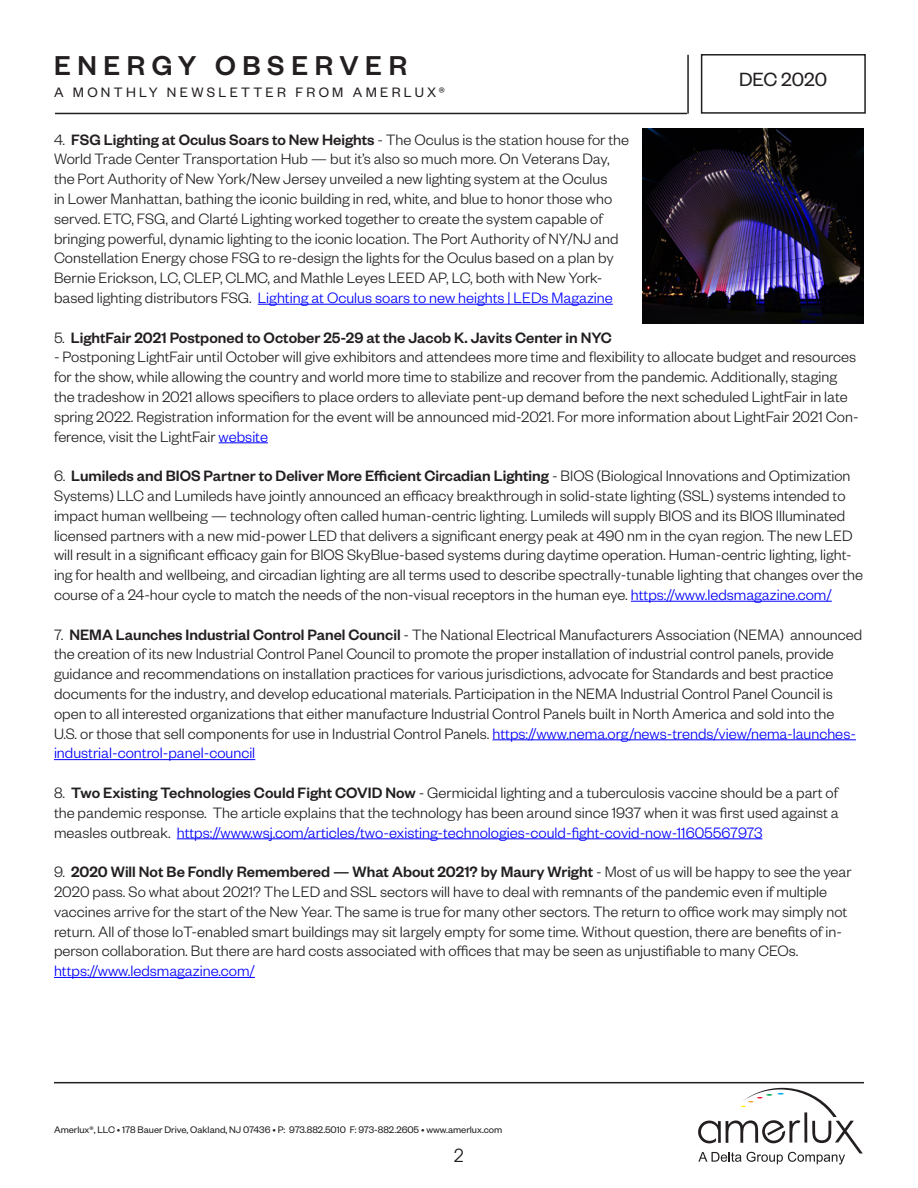
<style>
.page{position:relative;width:918px;height:1188px;background:#fff}
.page>*{position:absolute;margin:0;border:0;box-sizing:border-box;transform-origin:0 0}
.t1{font:500 30px "Founders Grotesk";letter-spacing:.22em;color:#231f20}
.t2{font:21px "Founders Grotesk";color:#231f20}
.t3{font:18px "Avant Garde";color:#231f20}
.t4{font:300 16.5px/19.8px "Founders Grotesk";color:#231f20}
.t5{font:500 16.5px "Founders Grotesk";color:#231f20}
.t6{font:300 16.5px "Founders Grotesk";color:#00f}
.t7{font:15px "Founders Grotesk";letter-spacing:.22em;color:#231f20}
.t8{font:10.5px "Founders Grotesk";color:#231f20}
.s1{font-weight:500}
.s2{color:#00f}
.s3{font-weight:300}
</style>
<div class="page">
<hr style="left:54px;top:1082px;width:810px;height:1px;background:#231f20">
<hr style="left:687px;top:55px;width:2px;height:59px;background:#231f20">
<hr style="left:55px;top:113px;width:632px;height:1px;background:#231f20">
<div style="left:701px;top:54px;width:165px;height:60px;border:2px solid #231f20"></div>
<svg style="left:698px;top:1088px;width:165px;height:77px"></svg>
<hr style="left:258px;top:304px;width:355px;height:1px;background:#00f">
<hr style="left:219px;top:442px;width:49px;height:1px;background:#00f">
<hr style="left:631px;top:601px;width:201px;height:1px;background:#00f">
<hr style="left:493px;top:739px;width:363px;height:1px;background:#00f">
<hr style="left:54px;top:759px;width:201px;height:1px;background:#00f">
<hr style="left:177px;top:838px;width:585px;height:1px;background:#00f">
<hr style="left:54px;top:977px;width:201px;height:1px;background:#00f">
<img style="left:643px;top:128px;width:221px;height:196px">
<h1 class="t1" style="left:54px;top:47px;width:355px">ENERGY OBSERVER</h1>
<p class="t7" style="left:54px;top:83px;width:392px">A MONTHLY NEWSLETTER FROM AMERLUX®</p>
<p class="t2" style="left:739px;top:67px;width:90px">DEC 2020</p>
<p class="t4" style="left:54px;top:129px;width:577px">4. <span class="s1">FSG Lighting at Oculus Soars to New Heights</span> - The Oculus is the station house for the World Trade Center Transportation Hub — but it’s also so much more. On Veterans Day, the Port Authority of New York/New Jersey unveiled a new lighting system at the Oculus<br>in Lower Manhattan, bathing the iconic building in red, white, and blue to honor those who served. ETC, FSG, and Clarté Lighting worked together to create the system capable of bringing powerful, dynamic lighting to the iconic location. The Port Authority of NY/NJ and Constellation Energy chose FSG to re-design the lights for the Oculus based on a plan by Bernie Erickson, LC, CLEP, CLMC, and Mathle Leyes LEED AP, LC, both with New York&shy;based lighting distributors FSG. <span class="s2">Lighting at Oculus soars to new heights | LEDs Magazine</span></p>
<p class="t5" style="left:54px;top:327px;width:559px"><span class="s3">5.</span> LightFair 2021 Postponed to October 25-29 at the Jacob K. Javits Center in NYC</p>
<p class="t4" style="left:54px;top:346px;width:806px">- Postponing LightFair until October will give exhibitors and attendees more time and flexibility to allocate budget and resources for the show, while allowing the country and world more time to stabilize and recover from the pandemic. Additionally, staging the tradeshow in 2021 allows specifiers to place orders to alleviate pent-up demand before the next scheduled LightFair in late spring 2022. Registration information for the event will be announced mid-2021. For more information about LightFair 2021 Con&shy;ference, visit the LightFair <span class="s2">website</span></p>
<p class="t4" style="left:54px;top:465px;width:811px">6. <span class="s1">Lumileds and BIOS Partner to Deliver More Efficient Circadian Lighting</span> - BIOS (Biological Innovations and Optimization Systems) LLC and Lumileds have jointly announced an efficacy breakthrough in solid-state lighting (SSL) systems intended to impact human wellbeing — technology often called human-centric lighting. Lumileds will supply BIOS and its BIOS Illuminated licensed partners with a new mid-power LED that delivers a significant energy peak at 490 nm in the cyan region. The new LED will result in a significant efficacy gain for BIOS SkyBlue-based systems during daytime operation. Human-centric lighting, light&shy;ing for health and wellbeing, and circadian lighting are all terms used to describe spectrally-tunable lighting that changes over the course of a 24-hour cycle to match the needs of the non-visual receptors in the human eye. <span class="s2">https://www.ledsmagazine.com/</span></p>
<p class="t4" style="left:54px;top:624px;width:810px">7. <span class="s1">NEMA Launches Industrial Control Panel Council</span> - The National Electrical Manufacturers Association (NEMA) announced the creation of its new Industrial Control Panel Council to promote the proper installation of industrial control panels, provide guidance and recommendations on installation practices for various jurisdictions, advocate for Standards and best practice documents for the industry, and develop educational materials. Participation in the NEMA Industrial Control Panel Council is open to all interested organizations that either manufacture Industrial Control Panels built in North America and sold into the<br>U.S. or those that sell components for use in Industrial Control Panels. <span class="s2">https://www.nema.org/news-trends/view/nema-launches&shy;industrial-control-panel-council</span></p>
<p class="t4" style="left:54px;top:782px;width:786px;text-align:justify">8. <span class="s1">Two Existing Technologies Could Fight COVID Now</span> - Germicidal lighting and a tuberculosis vaccine should be a part of the pandemic response. The article explains that the technology has been around since 1937 when it was first used against a measles outbreak. <span class="s2">https://www.wsj.com/articles/two-existing-technologies-could-fight-covid-now-11605567973</span></p>
<p class="t4" style="left:54px;top:861px;width:799px">9. <span class="s1">2020 Will Not Be Fondly Remembered — What About 2021? by Maury Wright</span> - Most of us will be happy to see the year 2020 pass. So what about 2021? The LED and SSL sectors will have to deal with remnants of the pandemic even if multiple vaccines arrive for the start of the New Year. The same is true for many other sectors. The return to office work may simply not return. All of those IoT-enabled smart buildings may sit largely empty for some time. Without question, there are benefits of in&shy;person collaboration. But there are hard costs associated with offices that may be seen as unjustifiable to many CEOs.</p>
<p class="t6" style="left:54px;top:961px;width:202px">https://www.ledsmagazine.com/</p>
<p class="t8" style="left:54px;top:1123px;width:450px">Amerlux®, LLC • 178 Bauer Drive, Oakland, NJ 07436 • P: 973.882.5010 F: 973-882.2605 • www.amerlux.com</p>
<p class="t3" style="left:454px;top:1145px;width:11px">2</p>
</div>
